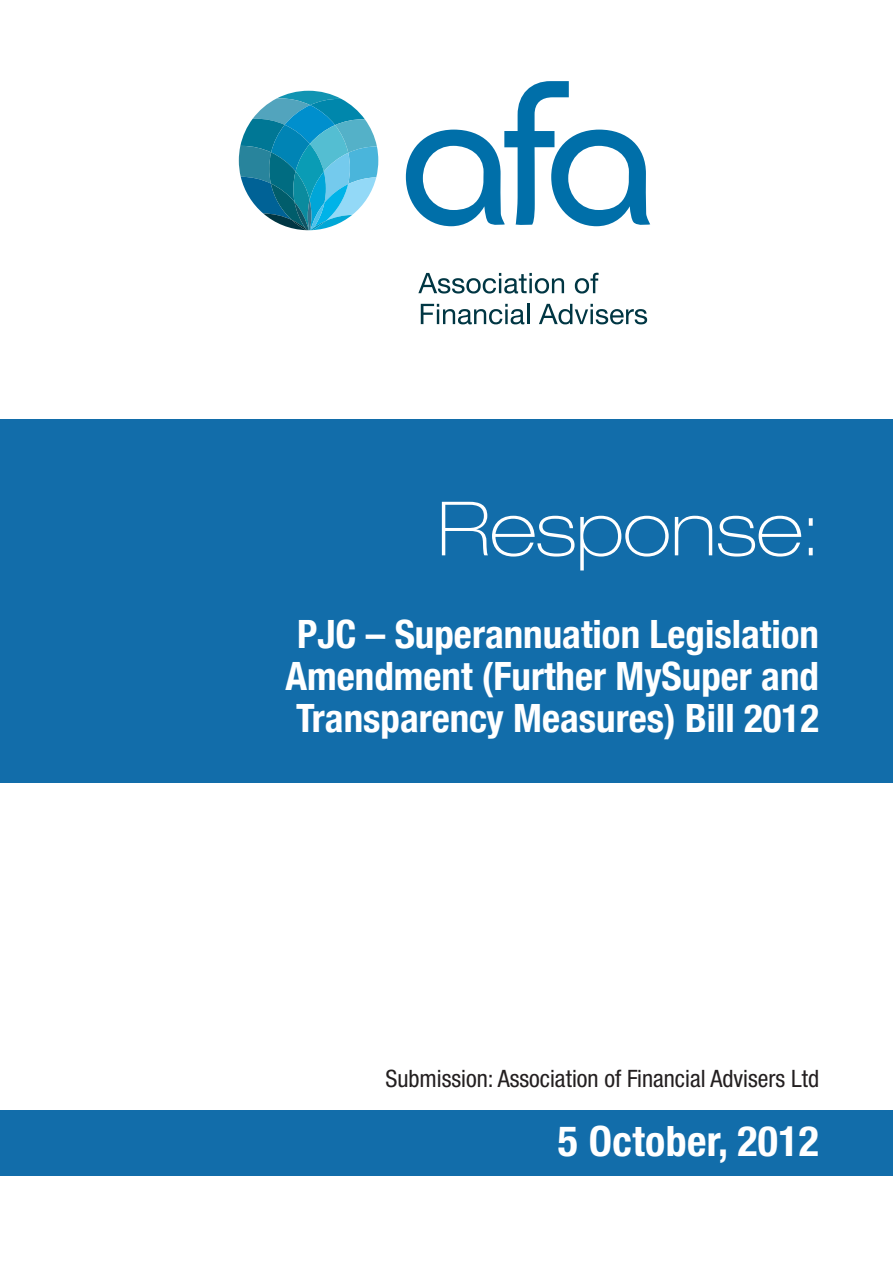
<style>
.page{position:relative;width:893px;height:1263px;background:#fff}
.page>*{position:absolute;margin:0;border:0;box-sizing:border-box;transform-origin:0 0}
.t1{font:100 expanded 75px "Helvetica Neue";color:#fff}
.t2{font:700 condensed 42px "Helvetica Neue";letter-spacing:.01em;color:#fff}
.t3{font:700 condensed 39px/42px "Helvetica Neue";color:#fff;text-align:justify}
.t4{font:condensed 24px "Helvetica Neue";color:#231f20}
</style>
<div class="page">
<svg style="left:239px;top:91px;width:139px;height:139px"></svg>
<svg style="left:406px;top:81px;width:244px;height:146px"></svg>
<svg style="left:418px;top:273px;width:146px;height:20px"></svg>
<svg style="left:575px;top:273px;width:24px;height:20px"></svg>
<svg style="left:421px;top:304px;width:103px;height:20px"></svg>
<hr style="left:527px;top:304px;width:2px;height:20px;background:#003643">
<svg style="left:539px;top:304px;width:108px;height:20px"></svg>
<div style="left:0;top:419px;width:893px;height:363px;background:#126daa"></div>
<div style="left:0;top:1110px;width:893px;height:65px;background:#126daa"></div>
<h1 class="t1" style="left:437px;top:502px;width:383px">Response:</h1>
<p class="t3" style="left:286px;top:613px;width:535px">PJC – Superannuation Legislation Amendment (Further MySuper and Transparency Measures) Bill 2012</p>
<p class="t4" style="left:385px;top:1069px;width:435px">Submission: Association of Financial Advisers Ltd</p>
<p class="t2" style="left:558px;top:1125px;width:263px">5 October, 2012</p>
</div>
